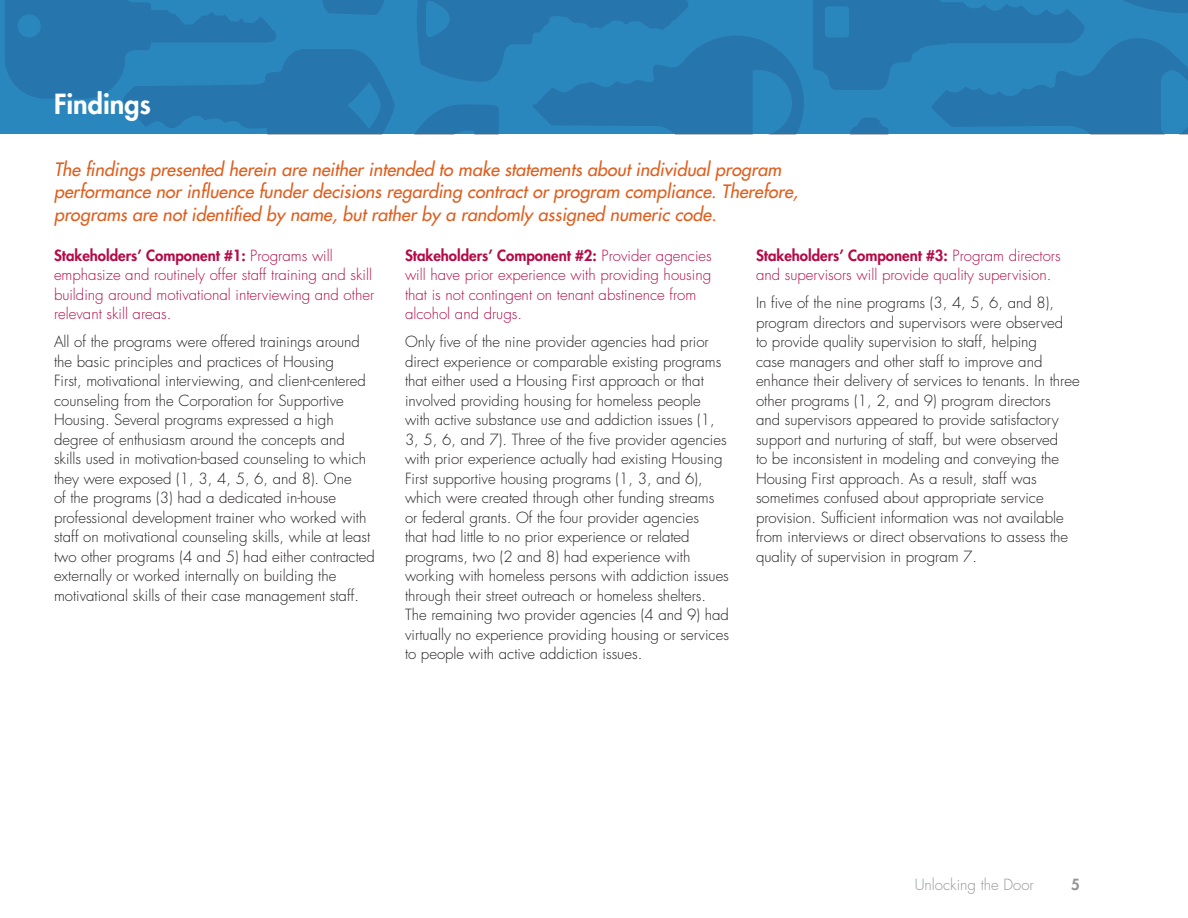
<style>
.page{position:relative;width:1188px;height:918px;background:#fff}
.page>*{position:absolute;margin:0;border:0;box-sizing:border-box;transform-origin:0 0}
.t1{font:800 27px "Futura";color:#fff}
.Intro_parag{font:italic 18px/22.5px "Futura";color:#df5e1e}
.Body{font:300 15px/19.5px "Futura";color:#231f20}
.Subhead_1{font:300 15px/19.5px "Futura";color:#b40b47}
.t2{font:300 15px "Futura";color:#939598}
.t3{font:800 15px "Futura";color:#939598}
.s1{font-weight:800}
</style>
<div class="page">
<svg style="left:5px;top:0;width:1183px;height:134px;background:#277db4"></svg>
<p class="t1" style="left:54px;top:86px;width:98px">Findings</p>
<p class="Intro_parag" style="left:54px;top:158px;width:746px">The findings presented herein are neither intended to make statements about individual program performance nor influence funder decisions regarding contract or program compliance. Therefore, programs are not identified by name, but rather by a randomly assigned numeric code.</p>
<p class="Subhead_1" style="left:54px;top:246px;width:322px"><span class="s1">Stakeholders’ Component #1:</span> Programs will emphasize and routinely offer staff training and skill building around motivational interviewing and other relevant skill areas.</p>
<p class="Body" style="left:54px;top:333px;width:322px">All of the programs were offered trainings around the basic principles and practices of Housing<br>First, motivational interviewing, and client-centered counseling from the Corporation for Supportive Housing. Several programs expressed a high degree of enthusiasm around the concepts and skills used in motivation-based counseling to which they were exposed (1, 3, 4, 5, 6, and 8). One<br>of the programs (3) had a dedicated in-house professional development trainer who worked with staff on motivational counseling skills, while at least two other programs (4 and 5) had either contracted externally or worked internally on building the motivational skills of their case management staff.</p>
<p class="Subhead_1" style="left:405px;top:246px;width:308px"><span class="s1">Stakeholders’ Component #2:</span> Provider agencies will have prior experience with providing housing that is not contingent on tenant abstinence from alcohol and drugs.</p>
<p class="Body" style="left:405px;top:333px;width:325px">Only five of the nine provider agencies had prior direct experience or comparable existing programs that either used a Housing First approach or that involved providing housing for homeless people with active substance use and addiction issues (1, 3, 5, 6, and 7). Three of the five provider agencies with prior experience actually had existing Housing First supportive housing programs (1, 3, and 6), which were created through other funding streams or federal grants. Of the four provider agencies<br>that had little to no prior experience or related programs, two (2 and 8) had experience with working with homeless persons with addiction issues through their street outreach or homeless shelters.<br>The remaining two provider agencies (4 and 9) had virtually no experience providing housing or services to people with active addiction issues.</p>
<p class="Subhead_1" style="left:756px;top:246px;width:306px"><span class="s1">Stakeholders’ Component #3:</span> Program directors and supervisors will provide quality supervision.</p>
<p class="Body" style="left:756px;top:294px;width:325px">In five of the nine programs (3, 4, 5, 6, and 8), program directors and supervisors were observed<br>to provide quality supervision to staff, helping<br>case managers and other staff to improve and enhance their delivery of services to tenants. In three other programs (1, 2, and 9) program directors<br>and supervisors appeared to provide satisfactory support and nurturing of staff, but were observed<br>to be inconsistent in modeling and conveying the Housing First approach. As a result, staff was sometimes confused about appropriate service provision. Sufficient information was not available from interviews or direct observations to assess the quality of supervision in program 7.</p>
<p class="t2" style="left:915px;top:876px;width:121px">Unlocking the Door</p>
<p class="t3" style="left:1071px;top:875px;width:10px">5</p>
</div>
